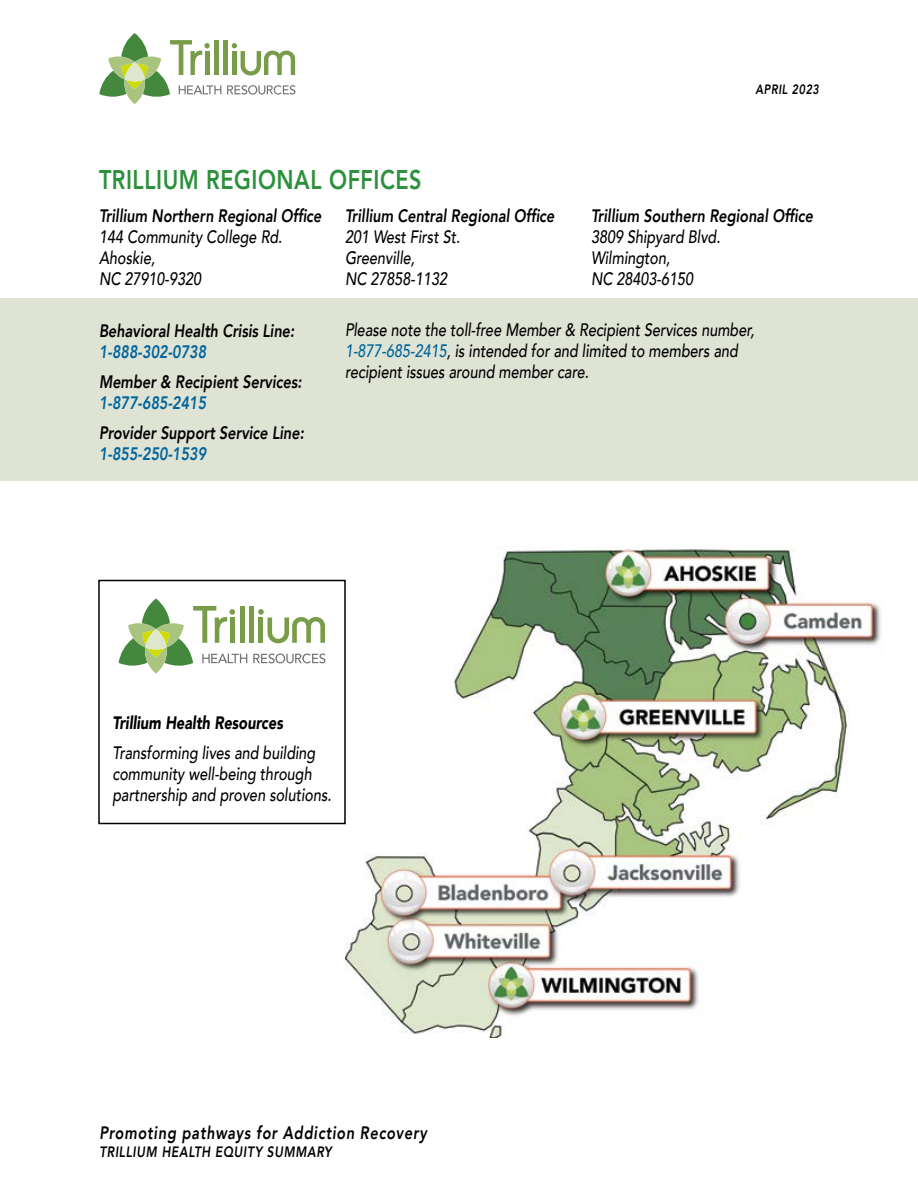
<style>
.page{position:relative;width:918px;height:1188px;background:#fff}
.page>*{position:absolute;margin:0;border:0;box-sizing:border-box;transform-origin:0 0}
.Section_Header__No{font:800 27px "Avenir";letter-spacing:.025em;color:#2d903c;scale:.8 1}
.Bullets_Header{font:italic 500 18px/21px "Avenir";color:#000;scale:.8 1}
.Bullets_Header-2{font:italic 800 18px/21px "Avenir";color:#000;scale:.8 1}
.Bullets_Header-3{font:italic 800 18px "Avenir";letter-spacing:.05em;color:#000;scale:.8 1}
.Bullets_Header-4{font:italic 900 18px "Avenir";color:#000;scale:.8 1}
.t1{font:italic 800 15px "Avenir";letter-spacing:.05em;color:#000;scale:.8 1}
.t2{font:italic 800 13.5px "Avenir";letter-spacing:.05em;color:#000;scale:.8 1}
.s1{font-weight:800}
.s2{color:#00649c}
</style>
<div class="page">
<div style="left:0;top:298px;width:918px;height:183px;background:#dee3d4"></div>
<img style="left:345px;top:547px;width:538px;height:490px">
<svg style="left:227px;top:85px;width:69px;height:10px"></svg>
<div style="left:223px;top:40px;width:5px;height:35px;background:#799c4a"></div>
<svg style="left:232px;top:43px;width:63px;height:33px"></svg>
<svg style="left:99px;top:33px;width:122px;height:71px"></svg>
<div style="left:98px;top:580px;width:248px;height:244px;border:2px solid #000"></div>
<svg style="left:253px;top:654px;width:72px;height:9px"></svg>
<div style="left:249px;top:606px;width:5px;height:37px;background:#799c4a"></div>
<svg style="left:258px;top:609px;width:67px;height:34px"></svg>
<svg style="left:119px;top:599px;width:128px;height:75px"></svg>
<p class="Section_Header__No" style="left:99px;top:159px;width:405px">TRILLIUM REGIONAL OFFICES</p>
<p class="t2" style="left:756px;top:82px;width:81px">APRIL 2023</p>
<p class="Bullets_Header" style="left:99px;top:206px;width:280px"><span class="s1">Trillium Northern Regional Office<br></span>144 Community College Rd.<br>Ahoskie,<br>NC 27910-9320</p>
<p class="Bullets_Header" style="left:345px;top:206px;width:263px"><span class="s1">Trillium Central Regional Office<br></span>201 West First St.<br>Greenville,<br>NC 27858-1132</p>
<p class="Bullets_Header" style="left:591px;top:206px;width:279px"><span class="s1">Trillium Southern Regional Office<br></span>3809 Shipyard Blvd.<br>Wilmington,<br>NC 28403-6150</p>
<p class="Bullets_Header-2" style="left:99px;top:320px;width:246px">Behavioral Health Crisis Line:<br><span class="s2">1-888-302-0738</span></p>
<p class="Bullets_Header-2" style="left:99px;top:371px;width:255px">Member &amp; Recipient Services:<br><span class="s2">1-877-685-2415</span></p>
<p class="Bullets_Header-2" style="left:99px;top:422px;width:258px">Provider Support Service Line:<br><span class="s2">1-855-250-1539</span></p>
<p class="Bullets_Header" style="left:345px;top:320px;width:513px">Please note the toll-free Member &amp; Recipient Services number,<br><span class="s2">1-877-685-2415</span>, is intended for and limited to members and recipient issues around member care.</p>
<p class="Bullets_Header-4" style="left:112px;top:708px;width:215px">Trillium Health Resources</p>
<p class="Bullets_Header" style="left:112px;top:743px;width:275px">Transforming lives and building community well-being through partnership and proven solutions.</p>
<p class="Bullets_Header-3" style="left:99px;top:1122px;width:411px">Promoting pathways for Addiction Recovery</p>
<p class="t1" style="left:99px;top:1143px;width:292px">TRILLIUM HEALTH EQUITY SUMMARY</p>
</div>
